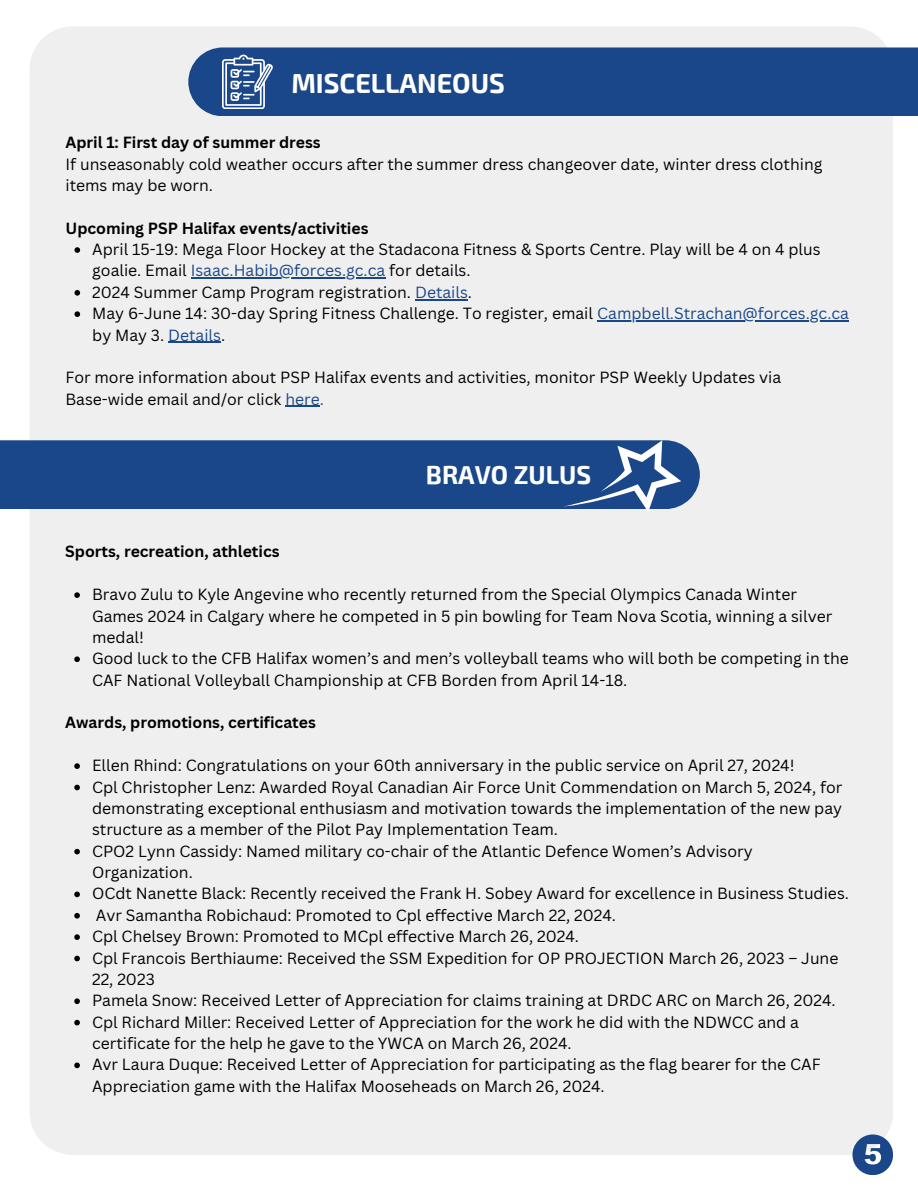
<style>
.page{position:relative;width:918px;height:1188px;background:#fff}
.page>*{position:absolute;margin:0;border:0;box-sizing:border-box;transform-origin:0 0}
.t1{font:700 27px "Exo 2";color:#fff}
.t2{font:700 25.35px "Exo 2";color:#fff}
.t3{font:15.75px/21.3px "Canva Sans";color:#000}
.t4{font:700 15.75px "Canva Sans";color:#000}
.s1{color:#1a4789}
</style>
<div class="page">
<div style="left:30px;top:27px;width:863px;height:1128px;background:#efefef"></div>
<div style="left:0;top:440px;width:700px;height:69px;background:#1a4789"></div>
<svg style="left:563px;top:440px;width:118px;height:72px"></svg>
<svg style="left:852px;top:1134px;width:41px;height:41px"></svg>
<svg style="left:74px;top:592px;width:6px;height:6px"></svg>
<svg style="left:74px;top:656px;width:6px;height:6px"></svg>
<svg style="left:74px;top:763px;width:6px;height:6px"></svg>
<svg style="left:74px;top:785px;width:6px;height:5px"></svg>
<svg style="left:74px;top:849px;width:6px;height:5px"></svg>
<svg style="left:74px;top:892px;width:6px;height:5px"></svg>
<svg style="left:74px;top:913px;width:6px;height:6px"></svg>
<svg style="left:74px;top:934px;width:6px;height:6px"></svg>
<svg style="left:74px;top:956px;width:6px;height:5px"></svg>
<svg style="left:74px;top:998px;width:6px;height:6px"></svg>
<svg style="left:74px;top:1020px;width:6px;height:5px"></svg>
<svg style="left:74px;top:1063px;width:6px;height:5px"></svg>
<svg style="left:74px;top:247px;width:6px;height:6px"></svg>
<hr style="left:191px;top:278px;width:194px;height:1px;background:#1a4789">
<svg style="left:74px;top:290px;width:6px;height:6px"></svg>
<hr style="left:415px;top:299px;width:53px;height:1px;background:#1a4789">
<svg style="left:74px;top:311px;width:6px;height:6px"></svg>
<hr style="left:597px;top:320px;width:252px;height:1px;background:#1a4789">
<hr style="left:168px;top:342px;width:53px;height:1px;background:#1a4789">
<hr style="left:285px;top:406px;width:35px;height:1px;background:#1a4789">
<div style="left:188px;top:47px;width:730px;height:69px;background:#1a4789"></div>
<svg style="left:222px;top:55px;width:51px;height:54px"></svg>
<h1 class="t1" style="left:291px;top:65px;width:215px">MISCELLANEOUS</h1>
<p class="t4" style="left:65px;top:131px;width:257px">April 1: First day of summer dress</p>
<p class="t3" style="left:65px;top:153px;width:758px">If unseasonably cold weather occurs after the summer dress changeover date, winter dress clothing items may be worn.</p>
<p class="t4" style="left:65px;top:217px;width:305px">Upcoming PSP Halifax events/activities</p>
<p class="t3" style="left:92px;top:238px;width:758px">April 15-19: Mega Floor Hockey at the Stadacona Fitness &amp; Sports Centre. Play will be 4 on 4 plus goalie. Email <span class="s1">Isaac.Habib@forces.gc.ca</span> for details.<br>2024 Summer Camp Program registration. <span class="s1">Details</span>.<br>May 6-June 14: 30-day Spring Fitness Challenge. To register, email <span class="s1">Campbell.Strachan@forces.gc.ca </span>by May 3. <span class="s1">Details</span>.</p>
<p class="t3" style="left:65px;top:367px;width:717px">For more information about PSP Halifax events and activities, monitor PSP Weekly Updates via<br>Base-wide email and/or click <span class="s1">here.</span></p>
<h2 class="t2" style="left:426px;top:459px;width:167px">BRAVO ZULUS</h2>
<p class="t4" style="left:65px;top:541px;width:216px">Sports, recreation, athletics</p>
<p class="t3" style="left:92px;top:583px;width:758px">Bravo Zulu to Kyle Angevine who recently returned from the Special Olympics Canada Winter Games 2024 in Calgary where he competed in 5 pin bowling for Team Nova Scotia, winning a silver medal!<br>Good luck to the CFB Halifax women’s and men’s volleyball teams who will both be competing in the CAF National Volleyball Championship at CFB Borden from April 14-18.</p>
<p class="t4" style="left:65px;top:712px;width:252px">Awards, promotions, certificates</p>
<p class="t3" style="left:92px;top:754px;width:758px">Ellen Rhind: Congratulations on your 60th anniversary in the public service on April 27, 2024!<br>Cpl Christopher Lenz: Awarded Royal Canadian Air Force Unit Commendation on March 5, 2024, for demonstrating exceptional enthusiasm and motivation towards the implementation of the new pay structure as a member of the Pilot Pay Implementation Team.<br>CPO2 Lynn Cassidy: Named military co-chair of the Atlantic Defence Women’s Advisory Organization.<br>OCdt Nanette Black: Recently received the Frank H. Sobey Award for excellence in Business Studies.<br>Avr Samantha Robichaud: Promoted to Cpl effective March 22, 2024.<br>Cpl Chelsey Brown: Promoted to MCpl effective March 26, 2024.<br>Cpl Francois Berthiaume: Received the SSM Expedition for OP PROJECTION March 26, 2023 – June 22, 2023<br>Pamela Snow: Received Letter of Appreciation for claims training at DRDC ARC on March 26, 2024.<br>Cpl Richard Miller: Received Letter of Appreciation for the work he did with the NDWCC and a certificate for the help he gave to the YWCA on March 26, 2024.<br>Avr Laura Duque: Received Letter of Appreciation for participating as the flag bearer for the CAF Appreciation game with the Halifax Mooseheads on March 26, 2024.</p>
</div>
